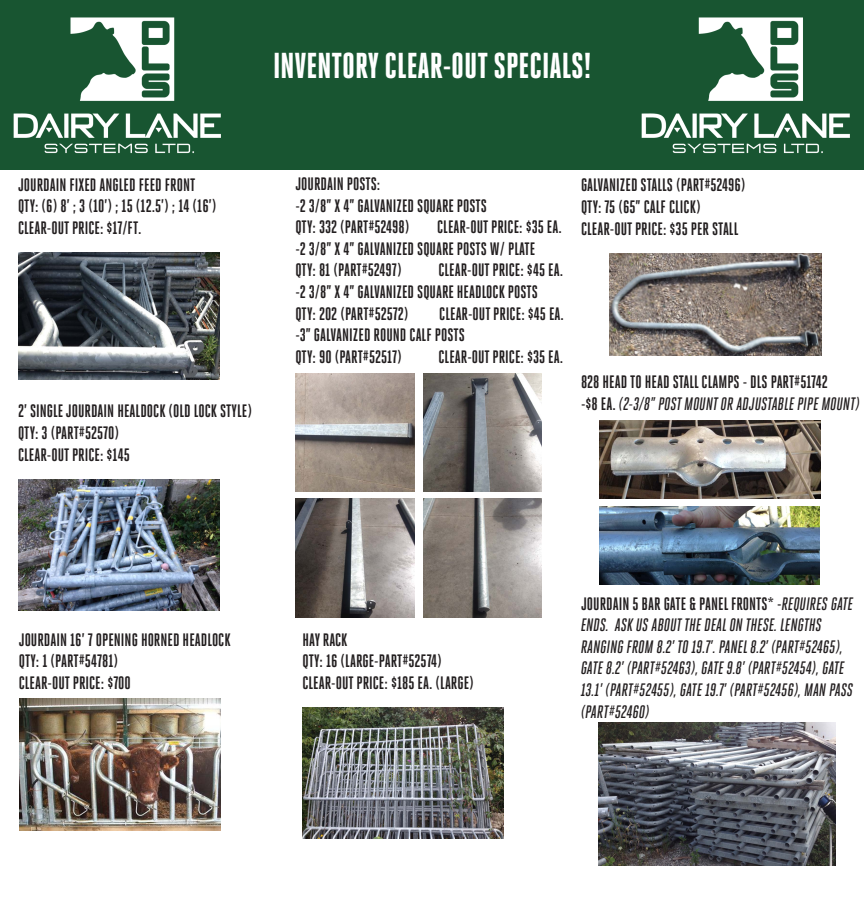
<style>
.page{position:relative;width:864px;height:900px;background:#fff}
.page>*{position:absolute;margin:0;border:0;box-sizing:border-box;transform-origin:0 0}
.t1{font:800 36px "Heroic Condensed";color:#fff}
.t2{font:700 18px/21.6px "Heroic Condensed";color:#231f20}
.t3{font:italic 500 18px/21.6px "Heroic Condensed";color:#231f20}
.s1{font-weight:500;font-style:italic}
.s2{font-weight:700;font-style:normal}
</style>
<div class="page">
<div style="left:0;top:0;width:864px;height:169px;background:#185531"></div>
<img style="left:13px;top:17px;width:208px;height:137px">
<img style="left:641px;top:17px;width:209px;height:137px">
<img style="left:18px;top:252px;width:202px;height:127px">
<img style="left:295px;top:374px;width:119px;height:118px">
<img style="left:303px;top:707px;width:201px;height:132px">
<img style="left:609px;top:253px;width:213px;height:103px">
<img style="left:18px;top:479px;width:202px;height:132px">
<img style="left:19px;top:699px;width:201px;height:131px">
<img style="left:423px;top:374px;width:118px;height:118px">
<img style="left:295px;top:499px;width:119px;height:118px">
<img style="left:423px;top:499px;width:118px;height:118px">
<img style="left:598px;top:723px;width:237px;height:143px">
<img style="left:599px;top:420px;width:222px;height:78px">
<img style="left:599px;top:507px;width:220px;height:78px">
<p class="t1" style="left:273px;top:46px;width:320px">INVENTORY CLEAR-OUT SPECIALS!</p>
<p class="t2" style="left:18px;top:174px;width:179px">JOURDAIN FIXED ANGLED FEED FRONT</p>
<p class="t2" style="left:18px;top:195px;width:200px">QTY: (6) 8’ ; 3 (10’) ; 15 (12.5’) ; 14 (16’)</p>
<p class="t2" style="left:18px;top:217px;width:125px">CLEAR-OUT PRICE: $17/FT.</p>
<p class="t2" style="left:18px;top:400px;width:236px">2’ SINGLE JOURDAIN HEALDOCK (OLD LOCK STYLE)</p>
<p class="t2" style="left:18px;top:422px;width:103px">QTY: 3 (PART#52570)</p>
<p class="t2" style="left:18px;top:444px;width:113px">CLEAR-OUT PRICE: $145</p>
<p class="t2" style="left:295px;top:173px;width:86px">JOURDAIN POSTS:</p>
<p class="t2" style="left:295px;top:195px;width:193px">-2 3/8” X 4” GALVANIZED SQUARE POSTS</p>
<p class="t2" style="left:295px;top:216px;width:116px">QTY: 332 (PART#52498)</p>
<p class="t2" style="left:437px;top:216px;width:126px">CLEAR-OUT PRICE: $35 EA.</p>
<p class="t2" style="left:295px;top:238px;width:242px">-2 3/8” X 4” GALVANIZED SQUARE POSTS W/ PLATE</p>
<p class="t2" style="left:295px;top:259px;width:108px">QTY: 81 (PART#52497)</p>
<p class="t2" style="left:438px;top:259px;width:126px">CLEAR-OUT PRICE: $45 EA.</p>
<p class="t2" style="left:295px;top:281px;width:244px">-2 3/8” X 4” GALVANIZED SQUARE HEADLOCK POSTS</p>
<p class="t2" style="left:295px;top:303px;width:115px">QTY: 202 (PART#52572)</p>
<p class="t2" style="left:439px;top:303px;width:126px">CLEAR-OUT PRICE: $45 EA.</p>
<p class="t2" style="left:295px;top:324px;width:171px">-3” GALVANIZED ROUND CALF POSTS</p>
<p class="t2" style="left:295px;top:346px;width:108px">QTY: 90 (PART#52517)</p>
<p class="t2" style="left:438px;top:346px;width:126px">CLEAR-OUT PRICE: $35 EA.</p>
<p class="t2" style="left:581px;top:174px;width:166px">GALVANIZED STALLS (PART#52496)<br>QTY: 75 (65” CALF CLICK)</p>
<p class="t2" style="left:581px;top:218px;width:159px">CLEAR-OUT PRICE: $35 PER STALL</p>
<p class="t2" style="left:581px;top:371px;width:280px">828 HEAD TO HEAD STALL CLAMPS - DLS PART#51742<br>-$8 EA. <span class="s1">(2-3/8” POST MOUNT OR ADJUSTABLE PIPE MOUNT)</span></p>
<p class="t2" style="left:19px;top:629px;width:214px">JOURDAIN 16’ 7 OPENING HORNED HEADLOCK</p>
<p class="t2" style="left:19px;top:650px;width:101px">QTY: 1 (PART#54781)</p>
<p class="t2" style="left:19px;top:672px;width:114px">CLEAR-OUT PRICE: $700</p>
<p class="t2" style="left:302px;top:629px;width:47px">HAY RACK</p>
<p class="t2" style="left:302px;top:650px;width:141px">QTY: 16 (LARGE-PART#52574)</p>
<p class="t2" style="left:302px;top:672px;width:173px">CLEAR-OUT PRICE: $185 EA. (LARGE)</p>
<p class="t3" style="left:581px;top:593px;width:274px"><span class="s2">JOURDAIN 5 BAR GATE &amp; PANEL FRONTS* -</span>REQUIRES GATE ENDS. ASK US ABOUT THE DEAL ON THESE. LENGTHS RANGING FROM 8.2’ TO 19.7’. PANEL 8.2’ (PART#52465), GATE 8.2’ (PART#52463), GATE 9.8’ (PART#52454), GATE 13.1’ (PART#52455), GATE 19.7’ (PART#52456), MAN PASS (PART#52460)</p>
</div>
